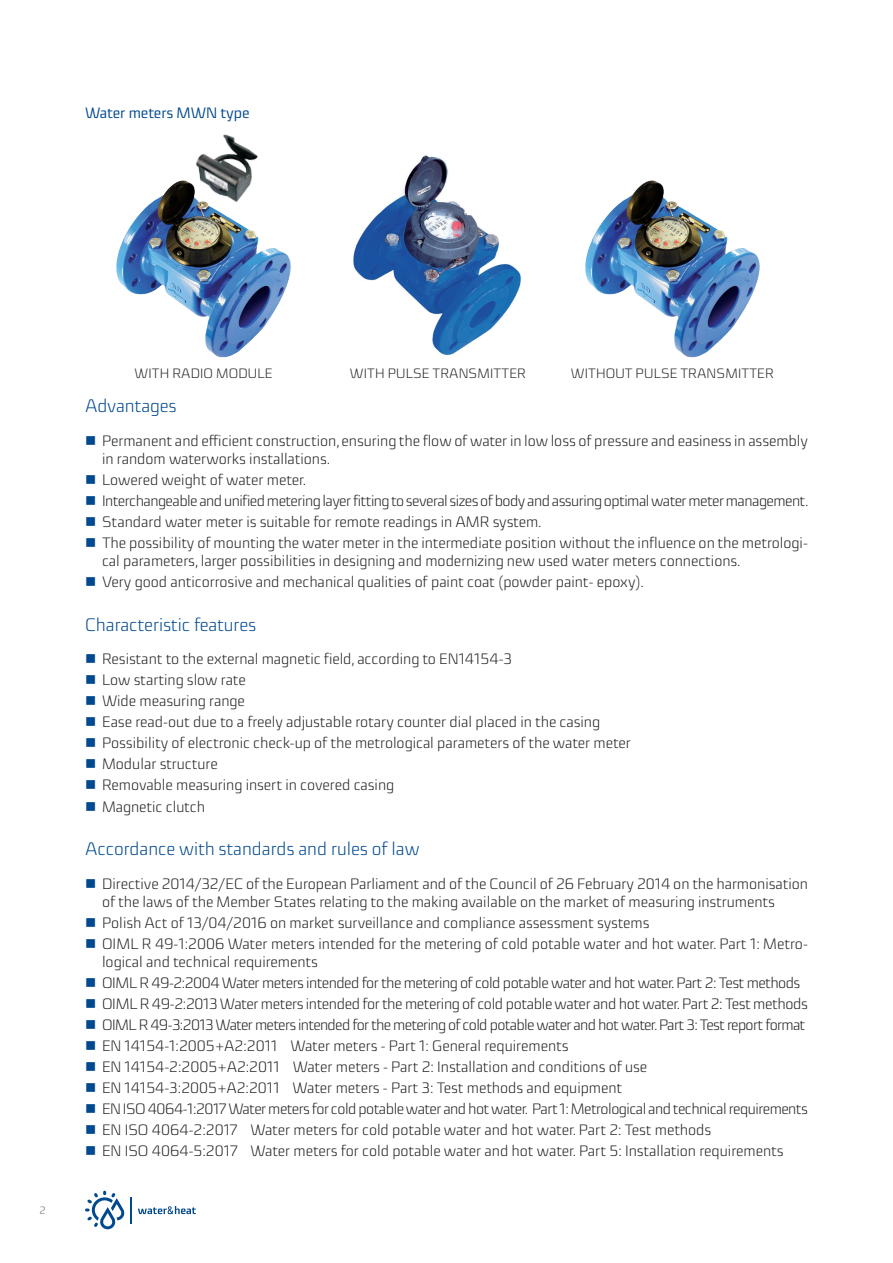
<style>
.page{position:relative;width:893px;height:1263px;background:#fff}
.page>*{position:absolute;margin:0;border:0;box-sizing:border-box;transform-origin:0 0}
.t1{font:300 18px "Sica";color:#01498e}
.t2{font:300 15px/21px "Sica";letter-spacing:-.005em;color:#231f20}
.t3{font:15px "Sica";letter-spacing:-.005em;color:#01498e}
.t4{font:300 13.5px "Sica";letter-spacing:.01em;color:#231f20}
.t5{font:300 10.5px "Sica";color:#6c6d70}
</style>
<div class="page">
<svg style="left:85px;top:1191px;width:40px;height:38px"></svg>
<svg style="left:138px;top:1206px;width:58px;height:8px"></svg>
<svg style="left:131px;top:1197px;width:1px;height:26px"></svg>
<img style="left:353px;top:155px;width:168px;height:201px">
<img style="left:585px;top:180px;width:175px;height:178px">
<img style="left:116px;top:180px;width:175px;height:178px">
<img style="left:190px;top:134px;width:78px;height:75px">
<p class="t3" style="left:85px;top:101px;width:166px">Water meters MWN type</p>
<p class="t5" style="left:40px;top:1202px;width:8px">2</p>
<p class="t4" style="left:135px;top:364px;width:139px">WITH RADIO MODULE</p>
<p class="t4" style="left:350px;top:364px;width:178px">WITH PULSE TRANSMITTER</p>
<p class="t4" style="left:571px;top:364px;width:204px">WITHOUT PULSE TRANSMITTER</p>
<p class="t1" style="left:85px;top:393px;width:93px">Advantages</p>
<p class="t2" style="left:102px;top:431px;width:707px;line-height:18px">Permanent and efficient construction, ensuring the flow of water in low loss of pressure and easiness in assembly in random waterworks installations.</p>
<p class="t2" style="left:102px;top:469px;width:708px">Lowered weight of water meter.<br>Interchangeable and unified metering layer fitting to several sizes of body and assuring optimal water meter management.<br>Standard water meter is suitable for remote readings in AMR system.<br>The possibility of mounting the water meter in the intermediate position without the influence on the metrologi-</p>
<p class="t2" style="left:102px;top:550px;width:640px">cal parameters, larger possibilities in designing and modernizing new used water meters connections.<br>Very good anticorrosive and mechanical qualities of paint coat (powder paint- epoxy).</p>
<p class="t1" style="left:85px;top:611px;width:173px">Characteristic features</p>
<p class="t2" style="left:102px;top:648px;width:530px">Resistant to the external magnetic field, according to EN14154-3<br>Low starting slow rate<br>Wide measuring range<br>Ease read-out due to a freely adjustable rotary counter dial placed in the casing Possibility of electronic check-up of the metrological parameters of the water meter Modular structure<br>Removable measuring insert in covered casing<br>Magnetic clutch</p>
<p class="t1" style="left:85px;top:836px;width:336px">Accordance with standards and rules of law</p>
<p class="t2" style="left:102px;top:874px;width:707px;line-height:18px">Directive 2014/32/EC of the European Parliament and of the Council of 26 February 2014 on the harmonisation of the laws of the Member States relating to the making available on the market of measuring instruments</p>
<p class="t2" style="left:102px;top:912px;width:707px">Polish Act of 13/04/2016 on market surveillance and compliance assessment systems<br>OIML R 49-1:2006 Water meters intended for the metering of cold potable water and hot water. Part 1: Metro-</p>
<p class="t2" style="left:102px;top:951px;width:707px">logical and technical requirements<br>OIML R 49-2:2004 Water meters intended for the metering of cold potable water and hot water. Part 2: Test methods OIML R 49-2:2013 Water meters intended for the metering of cold potable water and hot water. Part 2: Test methods OIML R 49-3:2013 Water meters intended for the metering of cold potable water and hot water. Part 3: Test report format EN 14154-1:2005+A2:2011 Water meters - Part 1: General requirements<br>EN 14154-2:2005+A2:2011 Water meters - Part 2: Installation and conditions of use<br>EN 14154-3:2005+A2:2011 Water meters - Part 3: Test methods and equipment<br>EN ISO 4064-1:2017 Water meters for cold potable water and hot water. Part 1: Metrological and technical requirements EN ISO 4064-2:2017 Water meters for cold potable water and hot water. Part 2: Test methods<br>EN ISO 4064-5:2017 Water meters for cold potable water and hot water. Part 5: Installation requirements</p>
</div>
